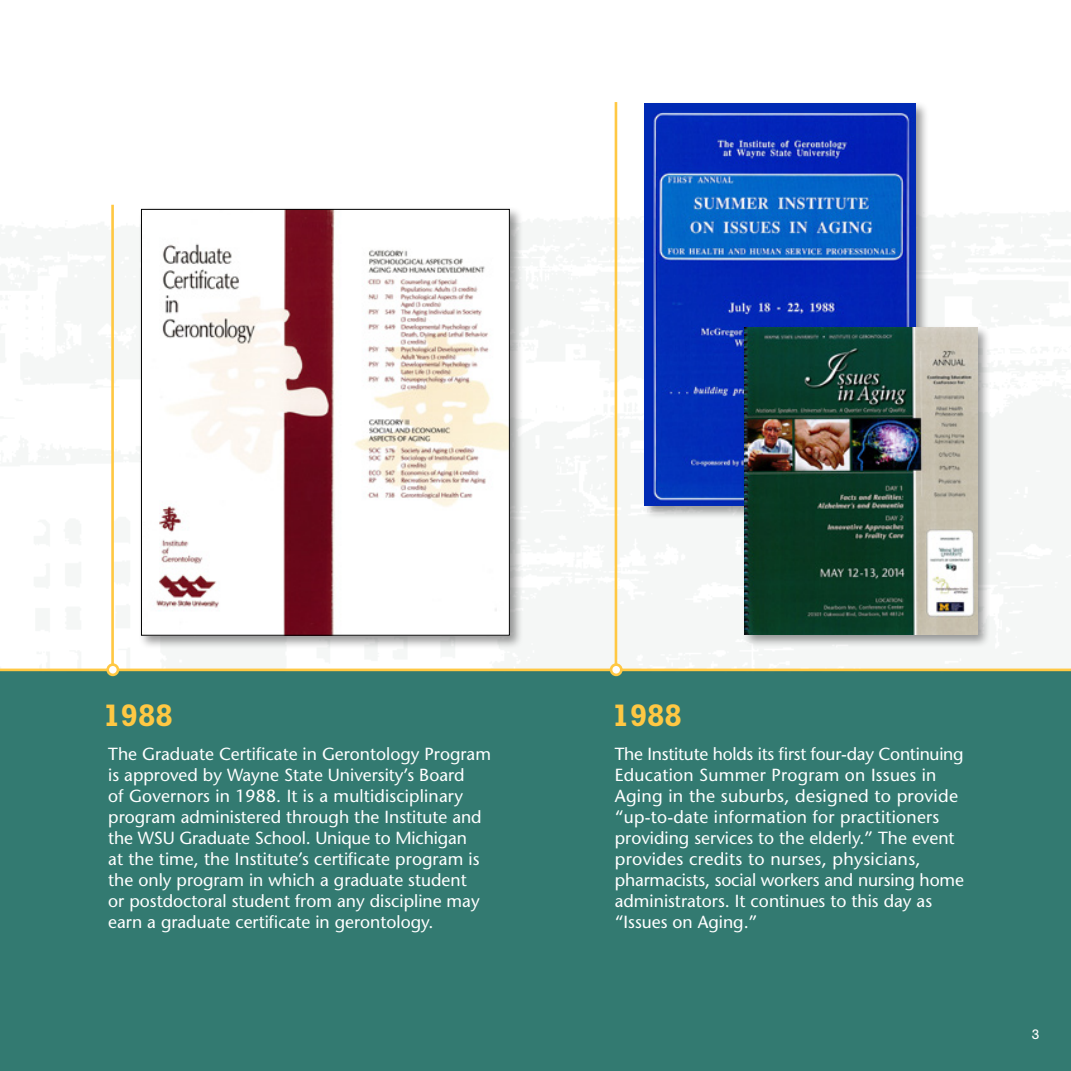
<style>
.page{position:relative;width:1071px;height:1071px;background:#fff}
.page>*{position:absolute;margin:0;border:0;box-sizing:border-box;transform-origin:0 0}
.t1{font:700 31.5px "Rockwell Std";color:#ffc843}
.t2{font:17.5px/21px "Stone Sans";color:#fff}
.t3{font:14px "Rockwell Std";color:#fff}
</style>
<div class="page">
<div style="left:0;top:670px;width:1071px;height:401px;background:#337a71"></div>
<img style="left:0;top:102px;width:1071px;height:571px">
<hr style="left:111px;top:205px;width:3px;height:466px;background:#ffc843">
<hr style="left:615px;top:102px;width:2px;height:569px;background:#ffc843">
<hr style="left:0;top:669px;width:1071px;height:2px;background:#ffc843">
<div style="left:108px;top:665px;width:10px;height:10px;background:#fff;border-radius:50%"></div>
<div style="left:106px;top:663px;width:13px;height:13px;border:3px solid #ffc843;border-radius:50%"></div>
<div style="left:611px;top:665px;width:10px;height:10px;background:#fff;border-radius:50%"></div>
<div style="left:610px;top:663px;width:13px;height:13px;border:3px solid #ffc843;border-radius:50%"></div>
<div style="left:139px;top:207px;width:385px;height:442px;background:#000;opacity:.4"></div>
<img style="left:143px;top:211px;width:365px;height:422px">
<div style="left:141px;top:209px;width:369px;height:426px;border:1px solid #000"></div>
<div style="left:642px;top:101px;width:287px;height:419px;background:#000;opacity:.4"></div>
<img style="left:645px;top:104px;width:271px;height:402px">
<div style="left:742px;top:325px;width:249px;height:323px;background:#000;opacity:.4"></div>
<img style="left:745px;top:328px;width:232px;height:306px">
<h1 class="t1" style="left:103px;top:697px;width:71px">1988</h1>
<h1 class="t1" style="left:612px;top:697px;width:71px">1988</h1>
<p class="t2" style="left:108px;top:743px;width:384px">The Graduate Certificate in Gerontology Program is approved by Wayne State University’s Board<br>of Governors in 1988. It is a multidisciplinary program administered through the Institute and the WSU Graduate School. Unique to Michigan<br>at the time, the Institute’s certificate program is the only program in which a graduate student<br>or postdoctoral student from any discipline may earn a graduate certificate in gerontology.</p>
<p class="t2" style="left:615px;top:743px;width:351px">The Institute holds its first four-day Continuing Education Summer Program on Issues in Aging in the suburbs, designed to provide “up-to-date information for practitioners providing services to the elderly.” The event provides credits to nurses, physicians, pharmacists, social workers and nursing home administrators. It continues to this day as “Issues on Aging.”</p>
<p class="t3" style="left:1032px;top:1026px;width:9px">3</p>
</div>
